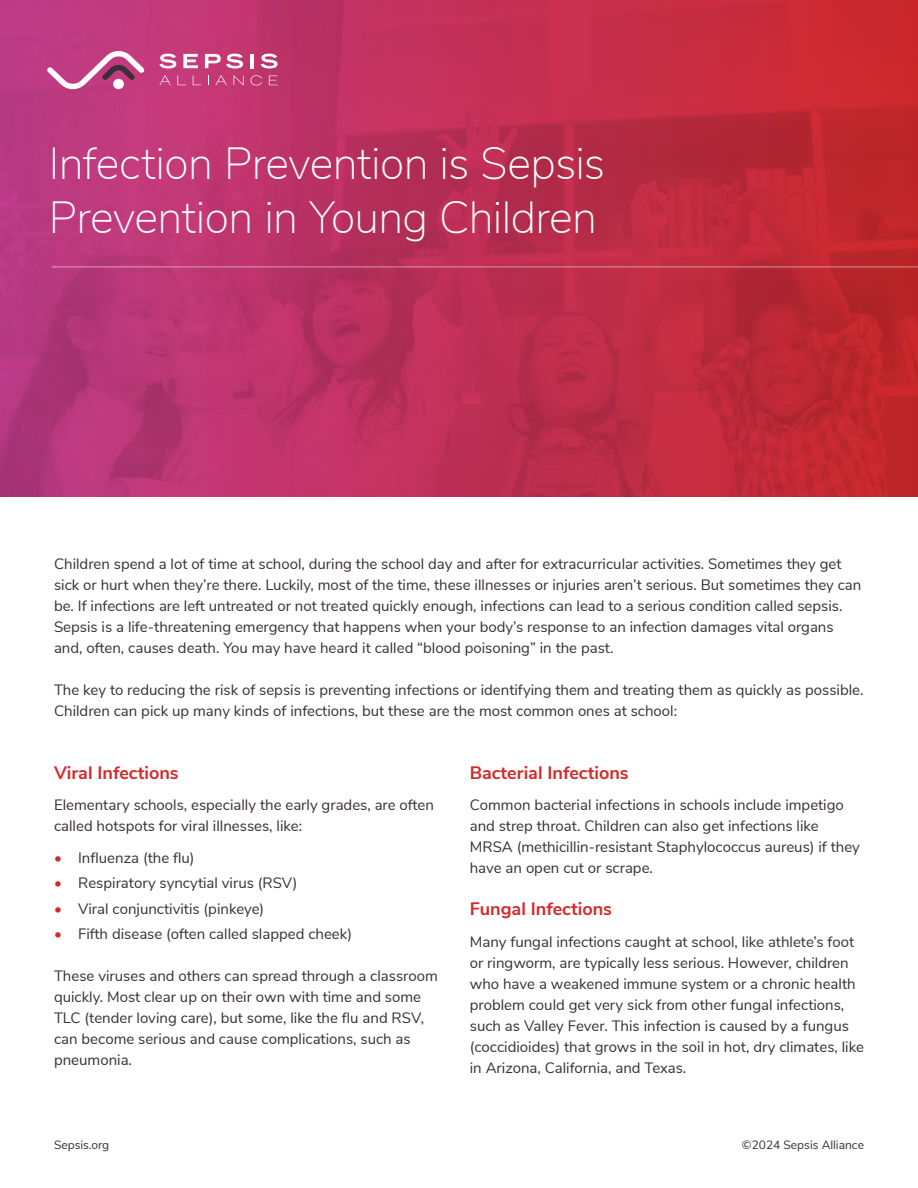
<style>
.page{position:relative;width:918px;height:1188px;background:#fff}
.page>*{position:absolute;margin:0;border:0;box-sizing:border-box;transform-origin:0 0}
.t1{font:200 45px/54px "Nunito Sans";letter-spacing:-.015em;color:#fff}
.t2{font:700 18px "Nunito Sans";color:#d52929}
.t3{font:15px/21px "Nunito Sans";color:#392f34}
.t4{font:12px "Nunito Sans";color:#392f34}
.s1{color:#d52929}
</style>
<div class="page">
<img style="left:0;top:0;width:918px;height:497px">
<hr style="left:52px;top:267px;width:866px;height:1px;background:#fff">
<svg style="left:159px;top:54px;width:17px;height:14px"></svg>
<svg style="left:183px;top:54px;width:15px;height:14px"></svg>
<svg style="left:205px;top:54px;width:38px;height:14px"></svg>
<hr style="left:250px;top:54px;width:4px;height:14px;background:#fff">
<svg style="left:261px;top:54px;width:17px;height:14px"></svg>
<svg style="left:159px;top:75px;width:12px;height:10px"></svg>
<svg style="left:177px;top:76px;width:9px;height:9px"></svg>
<svg style="left:193px;top:76px;width:8px;height:9px"></svg>
<svg style="left:215px;top:75px;width:12px;height:10px"></svg>
<svg style="left:234px;top:76px;width:10px;height:9px"></svg>
<svg style="left:251px;top:75px;width:11px;height:10px"></svg>
<svg style="left:269px;top:76px;width:9px;height:9px"></svg>
<svg style="left:47px;top:49px;width:97px;height:40px"></svg>
<div style="left:113px;top:79px;width:11px;height:10px;background:#fff;border-radius:50%"></div>
<p class="t1" style="left:49px;top:135px;width:558px">Infection Prevention is Sepsis<br>Prevention in Young Children</p>
<p class="t3" style="left:54px;top:552px;width:809px">Children spend a lot of time at school, during the school day and after for extracurricular activities. Sometimes they get sick or hurt when they’re there. Luckily, most of the time, these illnesses or injuries aren’t serious. But sometimes they can be. If infections are left untreated or not treated quickly enough, infections can lead to a serious condition called sepsis.<br>Sepsis is a life-threatening emergency that happens when your body’s response to an infection damages vital organs and, often, causes death. You may have heard it called “blood poisoning” in the past.</p>
<p class="t3" style="left:54px;top:678px;width:811px">The key to reducing the risk of sepsis is preventing infections or identifying them and treating them as quickly as possible.<br>Children can pick up many kinds of infections, but these are the most common ones at school:</p>
<p class="t2" style="left:54px;top:759px;width:126px">Viral Infections</p>
<p class="t3" style="left:54px;top:793px;width:381px">Elementary schools, especially the early grades, are often called hotspots for viral illnesses, like:</p>
<p class="t3" style="left:54px;top:846px;width:142px"><span class="s1">•</span> Influenza (the flu)</p>
<p class="t3" style="left:54px;top:871px;width:245px"><span class="s1">•</span> Respiratory syncytial virus (RSV)</p>
<p class="t3" style="left:54px;top:897px;width:212px"><span class="s1">•</span> Viral conjunctivitis (pinkeye)</p>
<p class="t3" style="left:54px;top:922px;width:300px"><span class="s1">•</span> Fifth disease (often called slapped cheek)</p>
<p class="t3" style="left:54px;top:964px;width:385px">These viruses and others can spread through a classroom quickly. Most clear up on their own with time and some TLC (tender loving care), but some, like the flu and RSV, can become serious and cause complications, such as pneumonia.</p>
<p class="t2" style="left:470px;top:759px;width:160px">Bacterial Infections</p>
<p class="t3" style="left:470px;top:793px;width:392px">Common bacterial infections in schools include impetigo and strep throat. Children can also get infections like MRSA (methicillin-resistant Staphylococcus aureus) if they have an open cut or scrape.</p>
<p class="t2" style="left:470px;top:896px;width:144px">Fungal Infections</p>
<p class="t3" style="left:470px;top:930px;width:396px">Many fungal infections caught at school, like athlete’s foot or ringworm, are typically less serious. However, children who have a weakened immune system or a chronic health problem could get very sick from other fungal infections, such as Valley Fever. This infection is caused by a fungus (coccidioides) that grows in the soil in hot, dry climates, like in Arizona, California, and Texas.</p>
<p class="t4" style="left:54px;top:1137px;width:57px">Sepsis.org</p>
<p class="t4" style="left:742px;top:1137px;width:124px">©2024 Sepsis Alliance</p>
</div>
